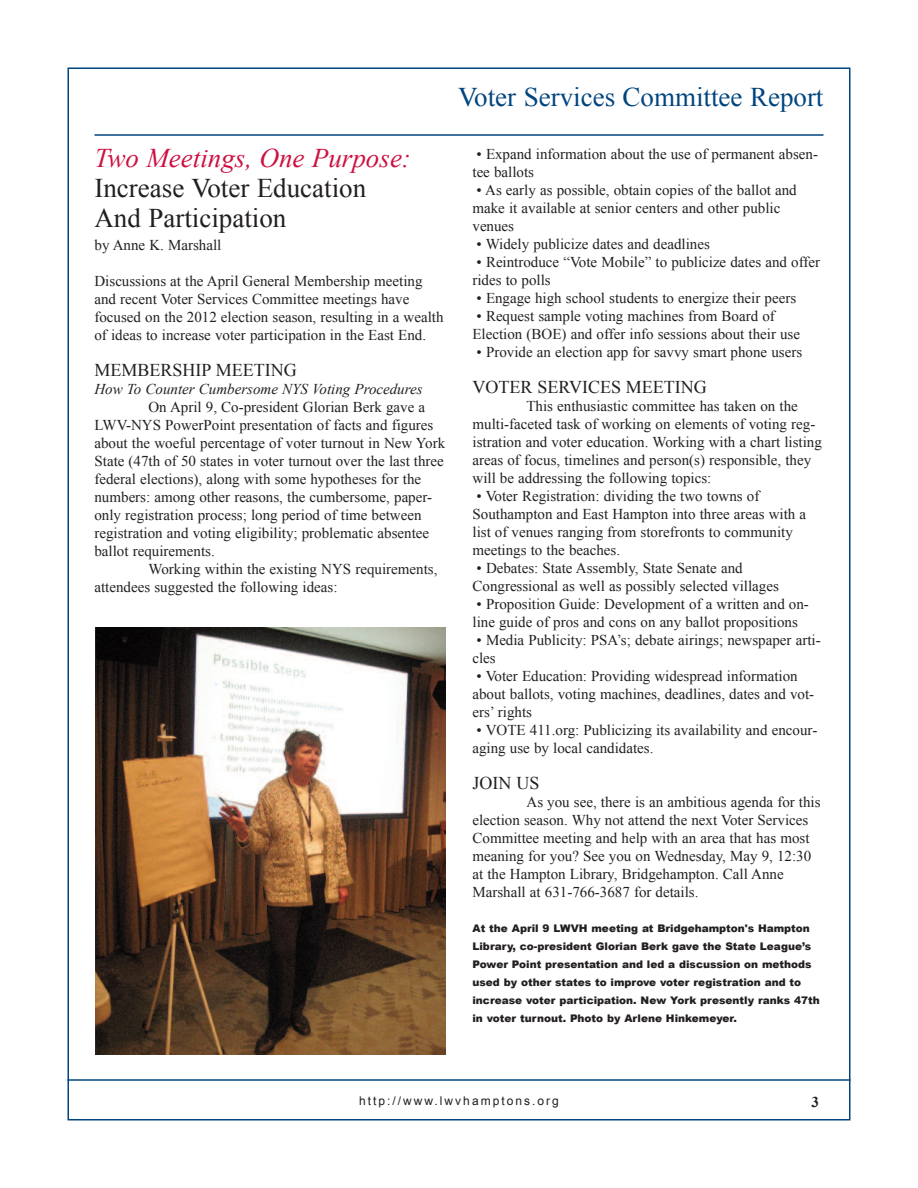
<style>
.page{position:relative;width:918px;height:1188px;background:#fff}
.page>*{position:absolute;margin:0;border:0;box-sizing:border-box;transform-origin:0 0}
.t1{font:27px/30px "Times New Roman";color:#231f20}
.t2{font:27px "Times New Roman";color:#01457f}
.t3{font:italic 27px "Times New Roman";color:#cd1141}
.t4{font:18px "Times New Roman";color:#231f20}
.t5{font:15px/18px "Times New Roman";color:#231f20}
.t6{font:italic 15px "Times New Roman";color:#231f20}
.t7{font:700 15px "Times New Roman";color:#231f20}
.t8{font:12px "Arial";letter-spacing:.165em;color:#231f20}
.t9{font:900 10.5px/18px "Arial";color:#231f20}
</style>
<div class="page">
<hr style="left:68px;top:1079px;width:782px;height:2px;background:#01457f">
<hr style="left:94px;top:134px;width:730px;height:2px;background:#01457f">
<img style="left:96px;top:628px;width:349px;height:426px">
<h1 class="t2" style="left:458px;top:82px;width:367px">Voter Services Committee Report</h1>
<h1 class="t3" style="left:94px;top:143px;width:318px">Two Meetings, One Purpose:</h1>
<h1 class="t1" style="left:94px;top:173px;width:273px">Increase Voter Education<br>And Participation</h1>
<p class="t5" style="left:94px;top:236px;width:128px">by Anne K. Marshall</p>
<p class="t5" style="left:94px;top:272px;width:351px">Discussions at the April General Membership meeting and recent Voter Services Committee meetings have focused on the 2012 election season, resulting in a wealth of ideas to increase voter participation in the East End.</p>
<p class="t4" style="left:94px;top:360px;width:204px">MEMBERSHIP MEETING</p>
<p class="t6" style="left:94px;top:380px;width:330px">How To Counter Cumbersome NYS Voting Procedures</p>
<p class="t5" style="left:94px;top:398px;width:352px;text-indent:54px">On April 9, Co-president Glorian Berk gave a LWV-NYS PowerPoint presentation of facts and figures about the woeful percentage of voter turnout in New York State (47th of 50 states in voter turnout over the last three federal elections), along with some hypotheses for the numbers: among other reasons, the cumbersome, paper&shy;only registration process; long period of time between registration and voting eligibility; problematic absentee ballot requirements.</p>
<p class="t5" style="left:94px;top:560px;width:344px;text-indent:54px">Working within the existing NYS requirements, attendees suggested the following ideas:</p>
<p class="t5" style="left:472px;top:145px;width:347px">• Expand information about the use of permanent absen&shy;tee ballots</p>
<p class="t5" style="left:472px;top:181px;width:326px">• As early as possible, obtain copies of the ballot and make it available at senior centers and other public venues</p>
<p class="t5" style="left:477px;top:235px;width:235px">• Widely publicize dates and deadlines</p>
<p class="t5" style="left:473px;top:253px;width:349px">• Reintroduce “Vote Mobile” to publicize dates and offer rides to polls</p>
<p class="t5" style="left:477px;top:289px;width:321px">• Engage high school students to energize their peers</p>
<p class="t5" style="left:473px;top:307px;width:329px">• Request sample voting machines from Board of<br>Election (BOE) and offer info sessions about their use</p>
<p class="t5" style="left:477px;top:343px;width:327px">• Provide an election app for savvy smart phone users</p>
<p class="t4" style="left:473px;top:377px;width:236px">VOTER SERVICES MEETING</p>
<p class="t5" style="left:473px;top:397px;width:351px;text-indent:54px">This enthusiastic committee has taken on the multi-faceted task of working on elements of voting reg&shy;istration and voter education. Working with a chart listing areas of focus, timelines and person(s) responsible, they will be addressing the following topics:</p>
<p class="t5" style="left:473px;top:487px;width:335px">• Voter Registration: dividing the two towns of Southampton and East Hampton into three areas with a list of venues ranging from storefronts to community meetings to the beaches.</p>
<p class="t5" style="left:473px;top:559px;width:308px">• Debates: State Assembly, State Senate and<br>Congressional as well as possibly selected villages</p>
<p class="t5" style="left:473px;top:595px;width:338px">• Proposition Guide: Development of a written and on&shy;line guide of pros and cons on any ballot propositions</p>
<p class="t5" style="left:473px;top:631px;width:350px">• Media Publicity: PSA’s; debate airings; newspaper arti&shy;cles</p>
<p class="t5" style="left:473px;top:667px;width:343px">• Voter Education: Providing widespread information about ballots, voting machines, deadlines, dates and vot&shy;ers’ rights</p>
<p class="t5" style="left:473px;top:721px;width:346px">• VOTE 411.org: Publicizing its availability and encour&shy;aging use by local candidates.</p>
<p class="t4" style="left:473px;top:773px;width:68px">JOIN US</p>
<p class="t5" style="left:473px;top:793px;width:350px;text-indent:54px">As you see, there is an ambitious agenda for this election season. Why not attend the next Voter Services Committee meeting and help with an area that has most meaning for you? See you on Wednesday, May 9, 12:30 at the Hampton Library, Bridgehampton. Call Anne Marshall at 631-766-3687 for details.</p>
<p class="t9" style="left:472px;top:918px;width:349px">At the April 9 LWVH meeting at Bridgehampton's Hampton Library, co-president Glorian Berk gave the State League’s Power Point presentation and led a discussion on methods used by other states to improve voter registration and to increase voter participation. New York presently ranks 47th in voter turnout. Photo by Arlene Hinkemeyer.</p>
<p class="t8" style="left:359px;top:1094px;width:201px">http://www.lwvhamptons.org</p>
<p class="t7" style="left:812px;top:1094px;width:9px">3</p>
</div>
